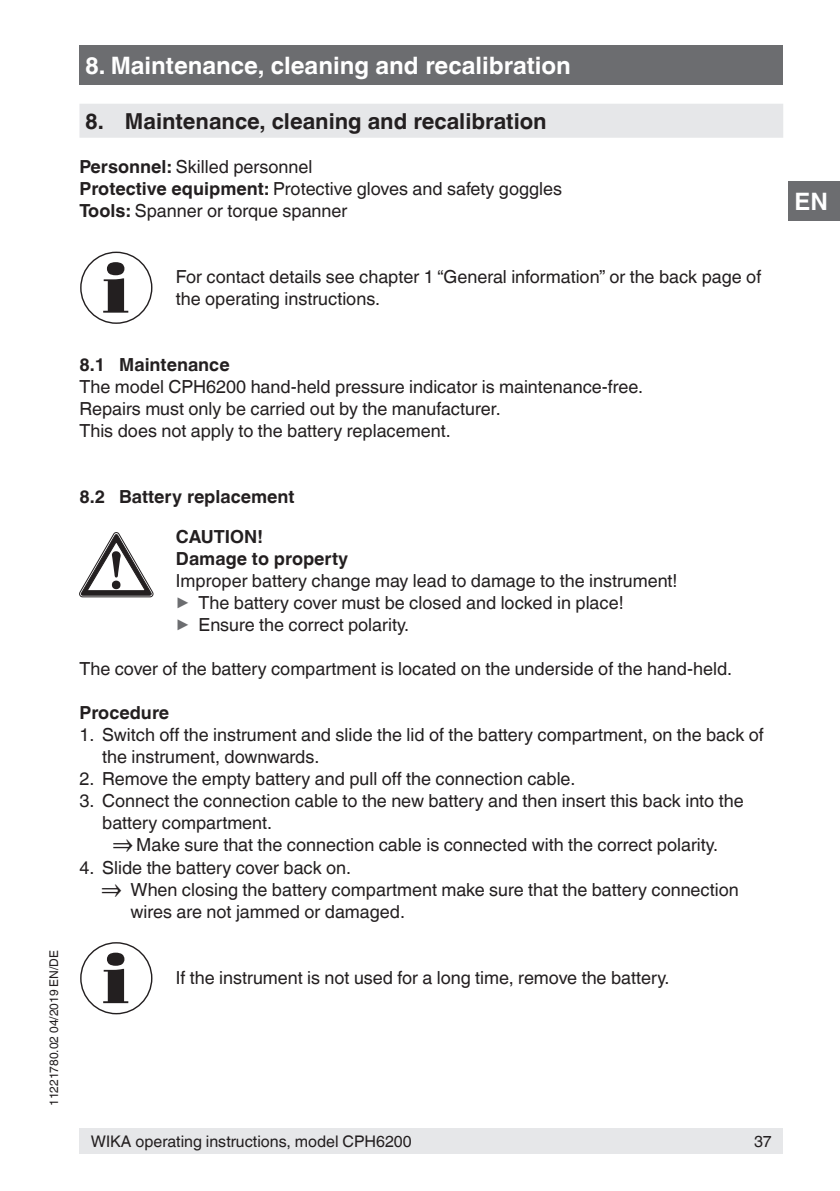
<style>
.page{position:relative;width:840px;height:1191px;background:#fff}
.page>*{position:absolute;margin:0;border:0;box-sizing:border-box;transform-origin:0 0}
.t1{font:700 24px "Helvetica World";color:#fff}
.t2{font:700 22px "Helvetica World";color:#231f20}
.t3{font:18px/22px "Helvetica World";color:#231f20}
.t4{font:700 18px/22px "Helvetica World";color:#231f20}
.t5{font:16px "Helvetica World";color:#231f20}
.t6{font:12px "Helvetica World";color:#231f20}
.s1{font-weight:700}
.s2{font-size:17.8px;color:#6c6d70}
.s3{font-size:27.2px}
</style>
<div class="page">
<div style="left:79px;top:1128px;width:703px;height:26px;background:#e6e7e9"></div>
<div style="left:79px;top:45px;width:703px;height:40px;background:#6c6d70"></div>
<div style="left:788px;top:181px;width:51px;height:40px;background:#6c6d70"></div>
<div style="left:79px;top:104px;width:703px;height:34px;background:#e6e7e9"></div>
<svg style="left:103px;top:262px;width:25px;height:51px"></svg>
<div style="left:80px;top:252px;width:72px;height:72px;border:1px solid #231f20;border-radius:50%"></div>
<svg style="left:79px;top:532px;width:74px;height:65px"></svg>
<svg style="left:103px;top:952px;width:25px;height:51px"></svg>
<div style="left:80px;top:942px;width:72px;height:72px;border:1px solid #231f20;border-radius:50%"></div>
<p class="t6" style="left:47px;top:1106px;width:157px;rotate:-90deg">11221780.02 04/2019 EN/DE</p>
<h1 class="t1" style="left:85px;top:51px;width:487px">8. Maintenance, cleaning and recalibration</h1>
<p class="t2" style="left:85px;top:109px;width:463px">8. Maintenance, cleaning and recalibration</p>
<p class="t3" style="left:79px;top:156px;width:484px"><span class="s1">Personnel:</span> Skilled personnel<br><span class="s1">Protective equipment:</span> Protective gloves and safety goggles<br><span class="s1">Tools:</span> Spanner or torque spanner</p>
<p class="t3" style="left:176px;top:266px;width:586px">For contact details see chapter 1 “General information” or the back page of the operating instructions.</p>
<p class="t4" style="left:79px;top:354px;width:152px">8.1 Maintenance</p>
<p class="t3" style="left:79px;top:376px;width:565px">The model CPH6200 hand-held pressure indicator is maintenance-free.<br>Repairs must only be carried out by the manufacturer.<br>This does not apply to the battery replacement.</p>
<p class="t4" style="left:79px;top:486px;width:216px">8.2 Battery replacement</p>
<p class="t4" style="left:176px;top:526px;width:173px">CAUTION!<br>Damage to property</p>
<p class="t3" style="left:176px;top:570px;width:503px">Improper battery change may lead to damage to the instrument! <span class="s2">▶</span> The battery cover must be closed and locked in place!<br><span class="s2">▶</span> Ensure the correct polarity.</p>
<p class="t3" style="left:79px;top:658px;width:654px">The cover of the battery compartment is located on the underside of the hand-held.</p>
<p class="t4" style="left:79px;top:702px;width:91px">Procedure</p>
<p class="t3" style="left:102px;top:724px;width:662px;text-indent:-23px">1. Switch off the instrument and slide the lid of the battery compartment, on the back of the instrument, downwards.</p>
<p class="t3" style="left:79px;top:768px;width:497px">2. Remove the empty battery and pull off the connection cable.</p>
<p class="t3" style="left:102px;top:790px;width:642px;text-indent:-23px">3. Connect the connection cable to the new battery and then insert this back into the battery compartment.</p>
<p class="t3" style="left:113px;top:834px;width:605px"><span class="s3">⇒</span>Make sure that the connection cable is connected with the correct polarity.</p>
<p class="t3" style="left:79px;top:856px;width:273px">4. Slide the battery cover back on.</p>
<p class="t3" style="left:102px;top:878px;width:637px"><span class="s3">⇒</span> When closing the battery compartment make sure that the battery connection</p>
<p class="t3" style="left:130px;top:900px;width:276px">wires are not jammed or damaged.</p>
<p class="t3" style="left:176px;top:966px;width:494px">If the instrument is not used for a long time, remove the battery.</p>
<p class="t5" style="left:91px;top:1132px;width:322px">WIKA operating instructions, model CPH6200</p>
<p class="t5" style="left:753px;top:1132px;width:19px">37</p>
<h1 class="t1" style="left:794px;top:188px;width:35px">EN</h1>
</div>
